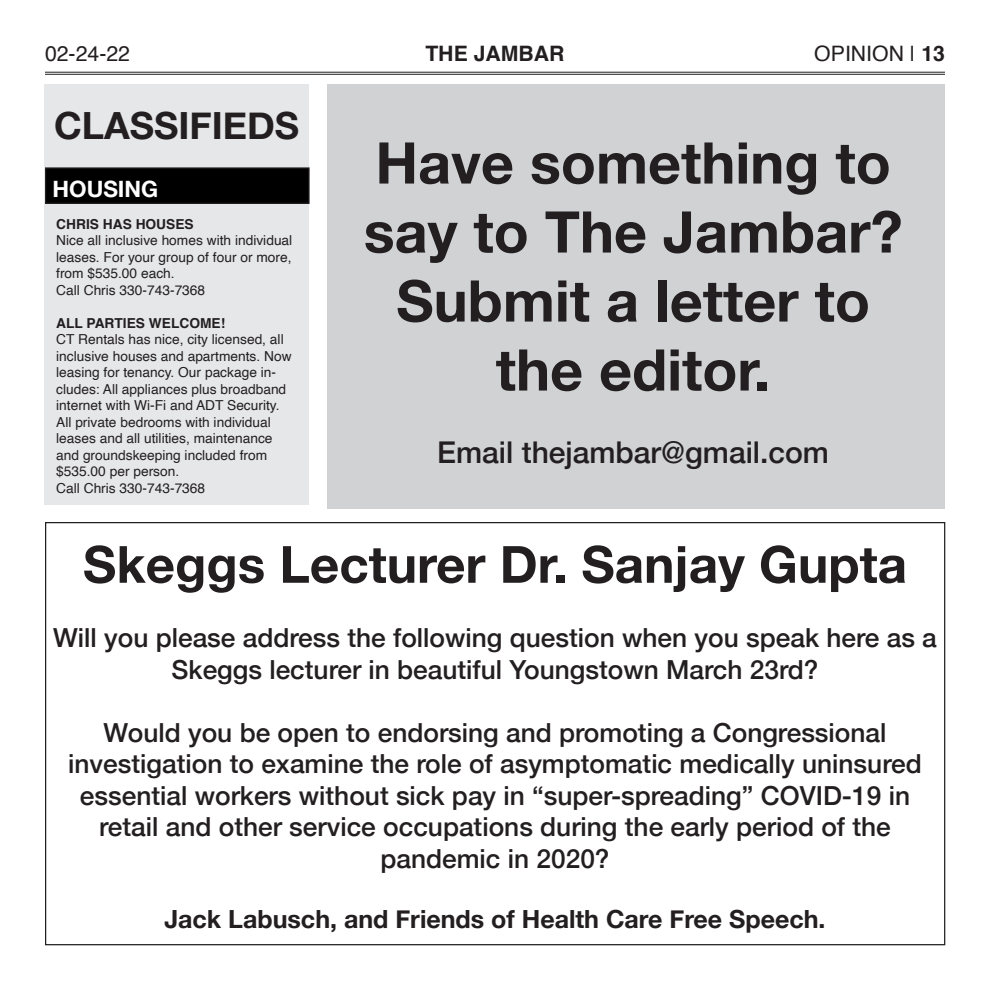
<style>
.page{position:relative;width:990px;height:990px;background:#fff}
.page>*{position:absolute;margin:0;border:0;box-sizing:border-box;transform-origin:0 0}
.Headline{font:700 57.5px/69px "Helvetica Neue";color:#231f20;text-align:center}
.Headline-2{font:700 51.25px "Helvetica Neue";color:#231f20}
.t1{font:700 37.5px "Helvetica Neue";color:#231f20}
.Headline-3{font:500 30px "Helvetica Neue";color:#231f20}
.Headline-4{font:500 26.25px/31.5px "Helvetica Neue";color:#231f20;text-align:center}
.Headline-5{font:700 25px "Helvetica Neue";color:#231f20}
.t2{font:700 22.5px "Helvetica Neue";color:#fff}
.t3{font:21.25px "Helvetica";color:#231f20}
.t4{font:700 21.25px "Helvetica";color:#231f20}
.Photo_credit{font:13.75px/16.5px "Helvetica";color:#231f20;text-align:justify}
.Photo_credit-2{font:700 13.75px "Helvetica";color:#231f20}
.s1{font-weight:700}
</style>
<div class="page">
<hr style="left:45px;top:72px;width:900px;height:1px;background:#231f20">
<hr style="left:45px;top:74px;width:900px;height:1px;background:#231f20">
<div style="left:45px;top:85px;width:264px;height:420px;background:#e6e7e9"></div>
<div style="left:46px;top:168px;width:263px;height:35px;background:#000"></div>
<div style="left:45px;top:167px;width:265px;height:37px;border:1px solid #231f20"></div>
<div style="left:327px;top:85px;width:618px;height:424px;background:#d1d2d4"></div>
<p class="t3" style="left:45px;top:37px;width:87px">02-24-22</p>
<p class="t4" style="left:425px;top:36px;width:141px">THE JAMBAR</p>
<p class="t3" style="left:814px;top:37px;width:132px">OPINION | <span class="s1">13</span></p>
<p class="t1" style="left:54px;top:96px;width:247px">CLASSIFIEDS</p>
<p class="t2" style="left:53px;top:171px;width:107px">HOUSING</p>
<p class="Photo_credit-2" style="left:56px;top:213px;width:139px">CHRIS HAS HOUSES</p>
<p class="Photo_credit" style="left:56px;top:233px;width:238px">Nice all inclusive homes with individual leases. For your group of four or more, from $535.00 each.</p>
<p class="Photo_credit" style="left:56px;top:282px;width:151px">Call Chris 330-743-7368</p>
<p class="Photo_credit-2" style="left:56px;top:312px;width:171px">ALL PARTIES WELCOME!</p>
<p class="Photo_credit" style="left:56px;top:332px;width:237px;text-align:left">CT Rentals has nice, city licensed, all inclusive houses and apartments. Now leasing for tenancy. Our package in&shy;cludes: All appliances plus broadband internet with Wi-Fi and ADT Security.<br>All private bedrooms with individual leases and all utilities, maintenance and groundskeeping included from $535.00 per person.</p>
<p class="Photo_credit" style="left:56px;top:480px;width:151px">Call Chris 330-743-7368</p>
<p class="Headline" style="left:364px;top:130px;width:540px">Have something to say to The Jambar?<br>Submit a letter to the editor.</p>
<p class="Headline-3" style="left:437px;top:428px;width:393px">Email thejambar@gmail.com</p>
<p class="Headline-2" style="left:83px;top:524px;width:826px">Skeggs Lecturer Dr. Sanjay Gupta</p>
<p class="Headline-4" style="left:53px;top:620px;width:885px">Will you please address the following question when you speak here as a<br>Skeggs lecturer in beautiful Youngstown March 23rd?</p>
<p class="Headline-4" style="left:104px;top:715px;width:784px">Would you be open to endorsing and promoting a Congressional</p>
<p class="Headline-4" style="left:68px;top:746px;width:855px">investigation to examine the role of asymptomatic medically uninsured essential workers without sick pay in “super-spreading” COVID-19 in</p>
<p class="Headline-4" style="left:99px;top:809px;width:793px">retail and other service occupations during the early period of the</p>
<p class="Headline-4" style="left:380px;top:841px;width:231px">pandemic in 2020?</p>
<p class="Headline-5" style="left:164px;top:899px;width:663px">Jack Labusch, and Friends of Health Care Free Speech.</p>
</div>
